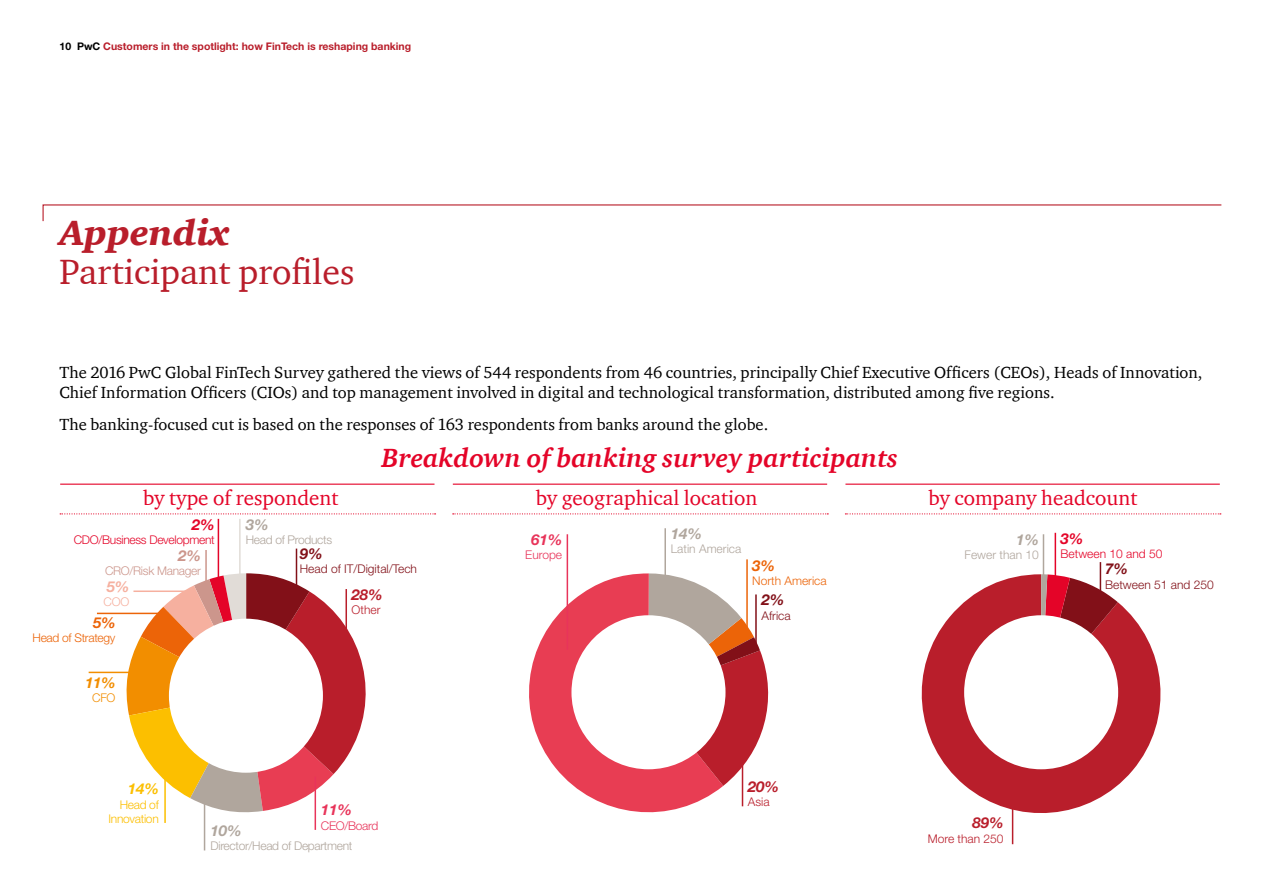
<style>
.page{position:relative;width:1263px;height:893px;background:#fff}
.page>*{position:absolute;margin:0;border:0;box-sizing:border-box;transform-origin:0 0}
.t1{font:36px "ITC Charter Com";color:#b91e2b}
.t2{font:italic 900 36px "ITC Charter Com";color:#b91e2b}
.t3{font:italic 700 27px "ITC Charter Com";color:#e40428}
.t4{font:21px "ITC Charter Com";color:#e40428}
.t5{font:16.5px/19.8px "ITC Charter Com";color:#000}
.t6{font:italic 700 15px "Helvetica Neue LT Std";color:#b0a69d}
.t7{font:italic 700 15px "Helvetica Neue LT Std";color:#b91e2b}
.t8{font:italic 700 15px "Helvetica Neue LT Std";color:#821018}
.t9{font:italic 700 15px "Helvetica Neue LT Std";color:#e8345a}
.t10{font:italic 700 15px "Helvetica Neue LT Std";color:#ec6408}
.t11{font:italic 700 15px "Helvetica Neue LT Std";color:#e40428}
.t12{font:italic 700 15px "Helvetica Neue LT Std";color:#fcbf00}
.t13{font:italic 700 15px "Helvetica Neue LT Std";color:#f28e00}
.t14{font:italic 700 15px "Helvetica Neue LT Std";color:#f6b09f}
.t15{font:italic 700 15px "Helvetica Neue LT Std";color:#cc968c}
.t16{font:300 12px "Helvetica Neue LT Std";color:#821018}
.t17{font:300 12px "Helvetica Neue LT Std";letter-spacing:-.025em;color:#b0a69d}
.t18{font:300 12px "Helvetica Neue LT Std";color:#b0a69d}
.t19{font:300 12px "Helvetica Neue LT Std";letter-spacing:-.025em;color:#e40428}
.t20{font:300 12px "Helvetica Neue LT Std";color:#b91e2b}
.t21{font:300 12px/14.4px "Helvetica Neue LT Std";letter-spacing:-.025em;color:#fcbf00;text-align:right}
.t22{font:300 12px "Helvetica Neue LT Std";letter-spacing:-.025em;color:#e8345a}
.t23{font:300 12px "Helvetica Neue LT Std";letter-spacing:-.025em;color:#cc968c}
.t24{font:300 12px "Helvetica Neue LT Std";color:#e40428}
.t25{font:300 12px "Helvetica Neue LT Std";letter-spacing:-.025em;color:#ec6408}
.t26{font:300 12px "Helvetica Neue LT Std";color:#ec6408}
.t27{font:300 12px "Helvetica Neue LT Std";color:#f28e00}
.t28{font:300 12px "Helvetica Neue LT Std";color:#f6b09f}
.t29{font:700 10.5px "Helvetica Neue LT Std";color:#b91e2b}
.s1{color:#000}
</style>
<div class="page">
<svg style="left:42px;top:204px;width:1180px;height:18px"></svg>
<svg style="left:123px;top:573px;width:243px;height:242px"></svg>
<svg style="left:529px;top:573px;width:194px;height:240px;fill:#e83d53"></svg>
<svg style="left:648px;top:573px;width:121px;height:213px"></svg>
<svg style="left:921px;top:574px;width:240px;height:253px;fill:#b91e2b"></svg>
<svg style="left:1041px;top:574px;width:77px;height:109px;background:#b43e4a"></svg>
<hr style="left:60px;top:484px;width:374px;height:1px;background:#e40428">
<hr style="left:453px;top:484px;width:374px;height:1px;background:#e40428">
<svg style="left:60px;top:513px;width:376px;height:1px"></svg>
<svg style="left:453px;top:513px;width:375px;height:1px"></svg>
<hr style="left:845px;top:484px;width:375px;height:1px;background:#e40428">
<svg style="left:845px;top:513px;width:376px;height:1px"></svg>
<div style="left:169px;top:619px;width:154px;height:154px;background:#fff;border-radius:50%"></div>
<div style="left:571px;top:615px;width:154px;height:154px;background:#fff;border-radius:50%"></div>
<div style="left:964px;top:615px;width:154px;height:154px;background:#fff;border-radius:50%"></div>
<hr style="left:296px;top:549px;width:1px;height:43px;background:#821018">
<hr style="left:755px;top:594px;width:2px;height:54px;background:#821018">
<hr style="left:746px;top:559px;width:2px;height:72px;background:#ec6408">
<hr style="left:1043px;top:534px;width:1px;height:53px;background:#b0a69d">
<hr style="left:1054px;top:533px;width:2px;height:53px;background:#e40428">
<hr style="left:1100px;top:562px;width:1px;height:53px;background:#821018">
<hr style="left:1012px;top:791px;width:1px;height:53px;background:#b91e2b">
<hr style="left:664px;top:528px;width:2px;height:53px;background:#b0a69d">
<hr style="left:742px;top:753px;width:1px;height:53px;background:#b91e2b">
<hr style="left:567px;top:534px;width:1px;height:116px;background:#e8345a">
<hr style="left:345px;top:589px;width:2px;height:53px;background:#b91e2b">
<hr style="left:315px;top:777px;width:1px;height:53px;background:#e8345a">
<hr style="left:204px;top:796px;width:1px;height:54px;background:#b0a69d">
<hr style="left:164px;top:759px;width:2px;height:64px;background:#fcbf00">
<hr style="left:89px;top:672px;width:75px;height:1px;background:#f28e00">
<hr style="left:97px;top:613px;width:71px;height:1px;background:#ec6408">
<hr style="left:133px;top:590px;width:62px;height:2px;background:#f6b09f">
<hr style="left:205px;top:550px;width:2px;height:52px;background:#cc968c">
<hr style="left:218px;top:519px;width:1px;height:68px;background:#e40428">
<hr style="left:239px;top:519px;width:2px;height:59px;background:#e1dcd7">
<p class="t29" style="left:60px;top:40px;width:353px"><span class="s1">10 PwC</span> Customers in the spotlight: how FinTech is reshaping banking</p>
<h1 class="t2" style="left:60px;top:211px;width:172px">Appendix</h1>
<h1 class="t1" style="left:60px;top:250px;width:296px">Participant profiles</h1>
<p class="t5" style="left:60px;top:362px;width:1144px">The 2016 PwC Global FinTech Survey gathered the views of 544 respondents from 46 countries, principally Chief Executive Officers (CEOs), Heads of Innovation,<br>Chief Information Officers (CIOs) and top management involved in digital and technological transformation, distributed among five regions.</p>
<p class="t5" style="left:60px;top:415px;width:710px">The banking-focused cut is based on the responses of 163 respondents from banks around the globe.</p>
<h2 class="t3" style="left:382px;top:441px;width:518px">Breakdown of banking survey participants</h2>
<p class="t4" style="left:143px;top:484px;width:197px">by type of respondent</p>
<p class="t4" style="left:536px;top:484px;width:223px">by geographical location</p>
<p class="t4" style="left:928px;top:484px;width:211px">by company headcount</p>
<p class="t11" style="left:192px;top:515px;width:24px">2%</p>
<p class="t19" style="left:74px;top:532px;width:142px">CDO/Business Development</p>
<p class="t15" style="left:178px;top:546px;width:24px">2%</p>
<p class="t23" style="left:105px;top:563px;width:97px">CRO/Risk Manager</p>
<p class="t14" style="left:107px;top:577px;width:24px">5%</p>
<p class="t28" style="left:104px;top:595px;width:27px">COO</p>
<p class="t10" style="left:93px;top:613px;width:24px">5%</p>
<p class="t25" style="left:33px;top:631px;width:84px">Head of Strategy</p>
<p class="t13" style="left:85px;top:673px;width:32px">11%</p>
<p class="t27" style="left:92px;top:690px;width:25px">CFO</p>
<p class="t6" style="left:246px;top:515px;width:24px">3%</p>
<p class="t17" style="left:246px;top:532px;width:88px">Head of Products</p>
<p class="t8" style="left:300px;top:544px;width:24px">9%</p>
<p class="t16" style="left:300px;top:562px;width:119px">Head of IT/Digital/Tech</p>
<p class="t7" style="left:352px;top:585px;width:33px">28%</p>
<p class="t20" style="left:352px;top:603px;width:30px">Other</p>
<p class="t12" style="left:128px;top:779px;width:33px">14%</p>
<p class="t21" style="left:109px;top:797px;width:52px">Head of<br>Innovation</p>
<p class="t9" style="left:321px;top:801px;width:33px">11%</p>
<p class="t22" style="left:321px;top:818px;width:59px">CEO/Board</p>
<p class="t6" style="left:210px;top:821px;width:33px">10%</p>
<p class="t17" style="left:210px;top:839px;width:144px">Director/Head of Department</p>
<p class="t9" style="left:531px;top:530px;width:33px">61%</p>
<p class="t22" style="left:525px;top:548px;width:38px">Europe</p>
<p class="t6" style="left:671px;top:524px;width:33px">14%</p>
<p class="t18" style="left:671px;top:542px;width:72px">Latin America</p>
<p class="t10" style="left:752px;top:556px;width:24px">3%</p>
<p class="t26" style="left:752px;top:573px;width:76px">North America</p>
<p class="t8" style="left:762px;top:591px;width:24px">2%</p>
<p class="t16" style="left:762px;top:608px;width:31px">Africa</p>
<p class="t7" style="left:748px;top:777px;width:33px">20%</p>
<p class="t20" style="left:748px;top:795px;width:23px">Asia</p>
<p class="t6" style="left:1016px;top:530px;width:24px">1%</p>
<p class="t18" style="left:964px;top:548px;width:76px">Fewer than 10</p>
<p class="t11" style="left:1060px;top:529px;width:24px">3%</p>
<p class="t24" style="left:1060px;top:546px;width:103px">Between 10 and 50</p>
<p class="t8" style="left:1105px;top:560px;width:24px">7%</p>
<p class="t16" style="left:1105px;top:577px;width:110px">Between 51 and 250</p>
<p class="t7" style="left:972px;top:814px;width:33px">89%</p>
<p class="t20" style="left:928px;top:831px;width:77px">More than 250</p>
</div>
